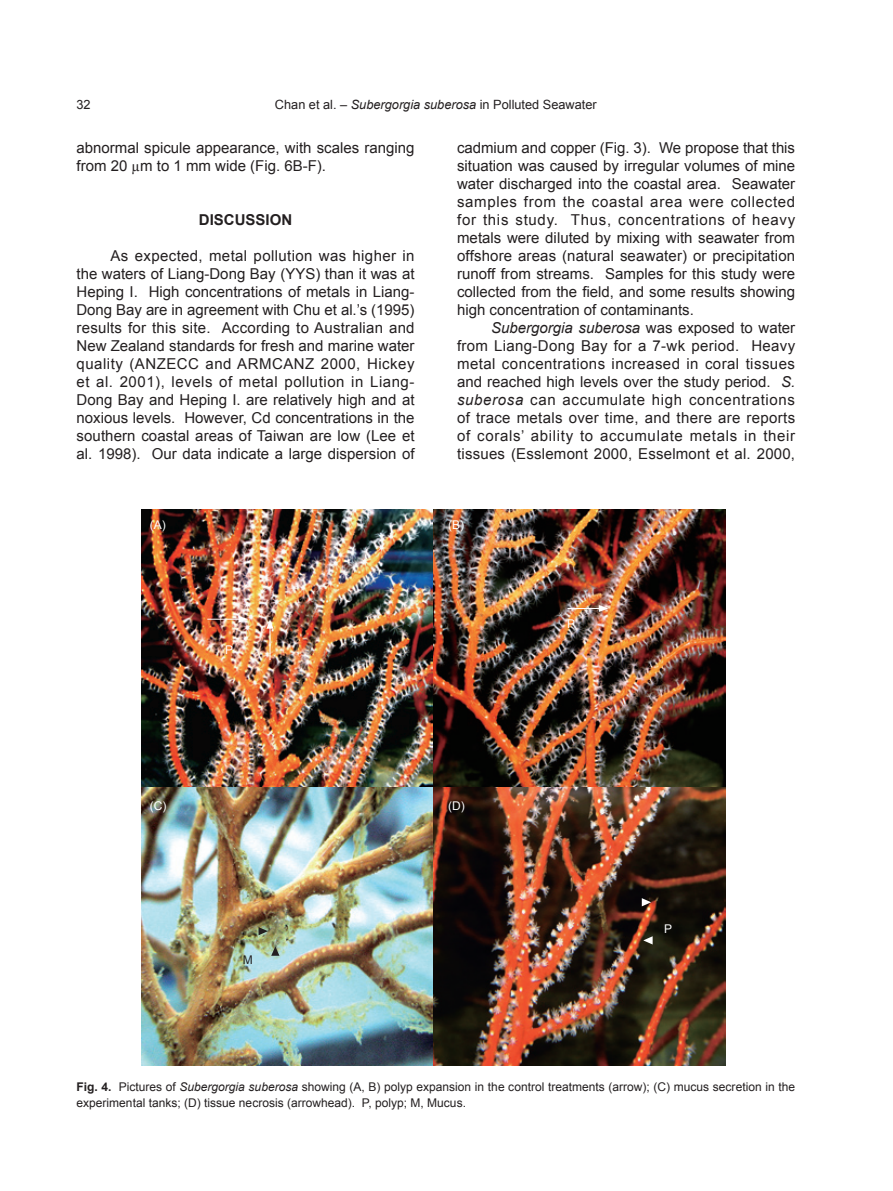
<style>
.page{position:relative;width:893px;height:1191px;background:#fff}
.page>*{position:absolute;margin:0;border:0;box-sizing:border-box;transform-origin:0 0}
.t1{font:15px/18px "Arial";color:#231f20;text-align:justify}
.t2{font:700 15px "Arial";color:#231f20}
.t3{font:12.75px "Arial";color:#231f20}
.t4{font:12px/15.8px "Arial";color:#231f20}
.t5{font:12px "Arial";color:#fff}
.s1{font-style:italic}
.s2{font-family:"Times New Roman"}
.s3{font-weight:700}
</style>
<div class="page">
<img style="left:141px;top:509px;width:584px;height:556px">
<hr style="left:207px;top:619px;width:34px;height:1px;background:#fff">
<svg style="left:239px;top:616px;width:9px;height:6px"></svg>
<hr style="left:567px;top:608px;width:34px;height:1px;background:#fff">
<svg style="left:599px;top:605px;width:9px;height:7px"></svg>
<hr style="left:270px;top:626px;width:1px;height:34px;background:#fff">
<svg style="left:267px;top:619px;width:6px;height:9px"></svg>
<svg style="left:259px;top:927px;width:9px;height:8px"></svg>
<svg style="left:271px;top:946px;width:8px;height:9px"></svg>
<svg style="left:642px;top:898px;width:9px;height:8px"></svg>
<svg style="left:643px;top:936px;width:10px;height:8px"></svg>
<p class="t3" style="left:77px;top:96px;width:16px">32</p>
<p class="t3" style="left:275px;top:96px;width:323px">Chan et al. – <span class="s1">Subergorgia suberosa</span> in Polluted Seawater</p>
<p class="t1" style="left:77px;top:139px;width:339px">abnormal spicule appearance, with scales ranging from 20 <span class="s2">µ</span>m to 1 mm wide (Fig. 6B-F).</p>
<p class="t2" style="left:199px;top:210px;width:95px">DISCUSSION</p>
<p class="t1" style="left:77px;top:247px;width:340px;text-indent:34px">As expected, metal pollution was higher in the waters of Liang-Dong Bay (YYS) than it was at Heping I. High concentrations of metals in Liang-Dong Bay are in agreement with Chu et al.’s (1995) results for this site. According to Australian and New Zealand standards for fresh and marine water quality (ANZECC and ARMCANZ 2000, Hickey et al. 2001), levels of metal pollution in Liang-Dong Bay and Heping I. are relatively high and at noxious levels. However, Cd concentrations in the southern coastal areas of Taiwan are low (Lee et al. 1998). Our data indicate a large dispersion of</p>
<p class="t5" style="left:150px;top:516px;width:17px">(A)</p>
<p class="t1" style="left:457px;top:139px;width:340px">cadmium and copper (Fig. 3). We propose that this situation was caused by irregular volumes of mine water discharged into the coastal area. Seawater samples from the coastal area were collected for this study. Thus, concentrations of heavy metals were diluted by mixing with seawater from offshore areas (natural seawater) or precipitation runoff from streams. Samples for this study were collected from the field, and some results showing high concentration of contaminants.</p>
<p class="t1" style="left:457px;top:319px;width:340px;text-indent:34px"><span class="s1">Subergorgia suberosa</span> was exposed to water from Liang-Dong Bay for a 7-wk period. Heavy metal concentrations increased in coral tissues and reached high levels over the study period. <span class="s1">S. suberosa</span> can accumulate high concentrations of trace metals over time, and there are reports of corals’ ability to accumulate metals in their tissues (Esslemont 2000, Esselmont et al. 2000,</p>
<p class="t5" style="left:448px;top:516px;width:17px">(B)</p>
<p class="t5" style="left:225px;top:642px;width:10px">P</p>
<p class="t5" style="left:567px;top:615px;width:10px">P</p>
<p class="t5" style="left:150px;top:797px;width:18px">(C)</p>
<p class="t4" style="left:243px;top:952px;width:11px">M</p>
<p class="t5" style="left:448px;top:797px;width:18px">(D)</p>
<p class="t5" style="left:664px;top:921px;width:10px">P</p>
<p class="t4" style="left:77px;top:1079px;width:720px"><span class="s3">Fig. 4.</span> Pictures of <span class="s1">Subergorgia suberosa</span> showing (A, B) polyp expansion in the control treatments (arrow); (C) mucus secretion in the experimental tanks; (D) tissue necrosis (arrowhead). P, polyp; M, Mucus.</p>
</div>
